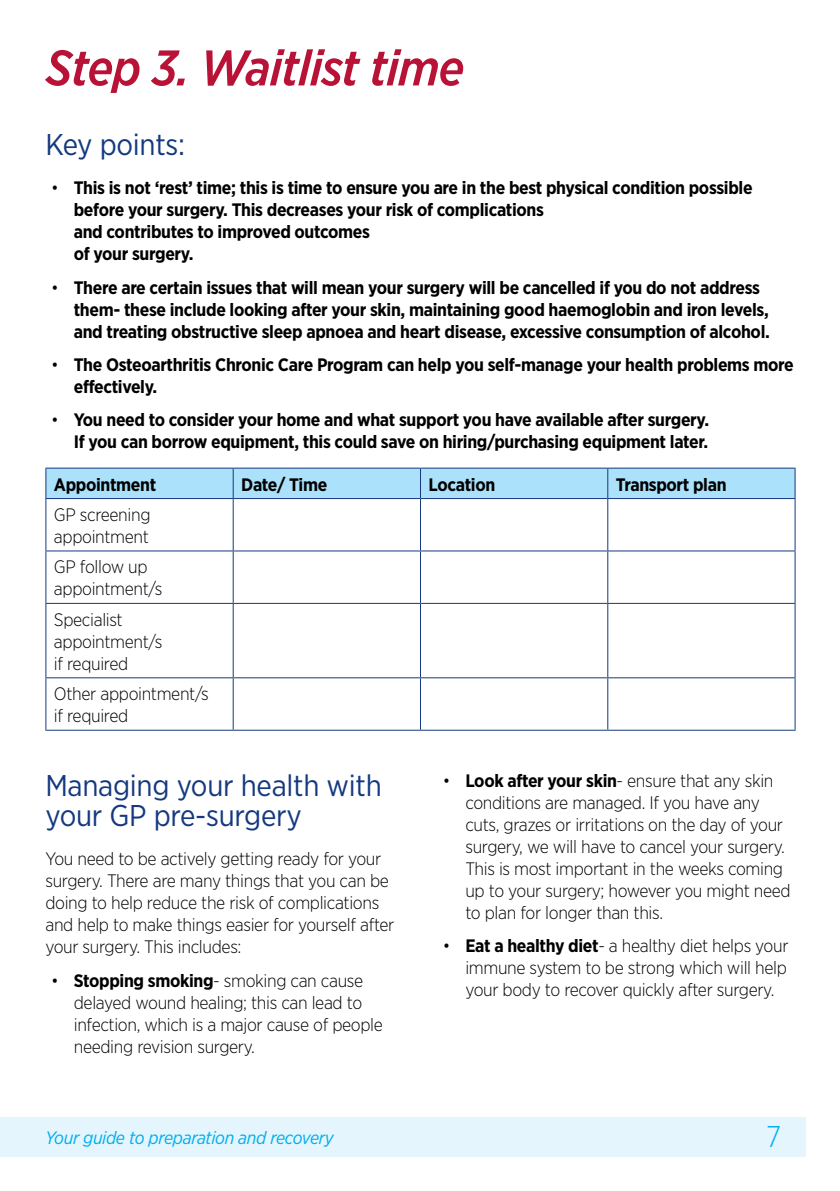
<style>
.page{position:relative;width:840px;height:1191px;background:#fff}
.page>*{position:absolute;margin:0;border:0;box-sizing:border-box;transform-origin:0 0}
.t1{font:italic 500 50px "Gotham Narrow";letter-spacing:-.02em;color:#b81237}
.t2{font:30px/30px "Gotham Narrow";letter-spacing:-.01em;color:#15397f}
.t3{font:300 30px "Gotham Narrow";color:#00aeef}
.t4{font:300 18px/22px "Gotham Narrow";letter-spacing:-.02em;color:#000}
.t5{font:700 18px/22px "Gotham Narrow";letter-spacing:-.02em;color:#000}
.t6{font:italic 18px "Gotham Narrow";letter-spacing:-.02em;color:#00aeef}
.s1{font-weight:300}
.s2{font-weight:700}
</style>
<div class="page">
<div style="left:0;top:1117px;width:805px;height:40px;background:#e4f5fd"></div>
<div style="left:46px;top:468px;width:748px;height:30px;background:#abe1fa"></div>
<hr style="left:45px;top:467px;width:188px;height:1px;background:#15397f">
<hr style="left:45px;top:468px;width:1px;height:30px;background:#15397f">
<hr style="left:233px;top:467px;width:187px;height:1px;background:#15397f">
<hr style="left:232px;top:468px;width:1px;height:30px;background:#15397f">
<hr style="left:420px;top:467px;width:187px;height:1px;background:#15397f">
<hr style="left:420px;top:468px;width:1px;height:30px;background:#15397f">
<hr style="left:607px;top:467px;width:188px;height:1px;background:#15397f">
<hr style="left:607px;top:468px;width:1px;height:30px;background:#15397f">
<hr style="left:794px;top:468px;width:1px;height:30px;background:#15397f">
<hr style="left:45px;top:498px;width:188px;height:1px;background:#15397f">
<hr style="left:45px;top:499px;width:1px;height:51px;background:#15397f">
<hr style="left:233px;top:498px;width:187px;height:1px;background:#15397f">
<hr style="left:232px;top:499px;width:1px;height:51px;background:#15397f">
<hr style="left:420px;top:498px;width:187px;height:1px;background:#15397f">
<hr style="left:420px;top:499px;width:1px;height:51px;background:#15397f">
<hr style="left:607px;top:498px;width:188px;height:1px;background:#15397f">
<hr style="left:607px;top:499px;width:1px;height:51px;background:#15397f">
<hr style="left:794px;top:499px;width:1px;height:51px;background:#15397f">
<hr style="left:45px;top:550px;width:188px;height:1px;background:#15397f">
<hr style="left:45px;top:551px;width:1px;height:52px;background:#15397f">
<hr style="left:233px;top:550px;width:187px;height:1px;background:#15397f">
<hr style="left:232px;top:551px;width:1px;height:52px;background:#15397f">
<hr style="left:420px;top:550px;width:187px;height:1px;background:#15397f">
<hr style="left:420px;top:551px;width:1px;height:52px;background:#15397f">
<hr style="left:607px;top:550px;width:188px;height:1px;background:#15397f">
<hr style="left:607px;top:551px;width:1px;height:52px;background:#15397f">
<hr style="left:794px;top:551px;width:1px;height:52px;background:#15397f">
<hr style="left:45px;top:603px;width:188px;height:1px;background:#15397f">
<hr style="left:45px;top:604px;width:1px;height:73px;background:#15397f">
<hr style="left:233px;top:603px;width:187px;height:1px;background:#15397f">
<hr style="left:232px;top:604px;width:1px;height:73px;background:#15397f">
<hr style="left:420px;top:603px;width:187px;height:1px;background:#15397f">
<hr style="left:420px;top:604px;width:1px;height:73px;background:#15397f">
<hr style="left:607px;top:603px;width:188px;height:1px;background:#15397f">
<hr style="left:607px;top:604px;width:1px;height:73px;background:#15397f">
<hr style="left:794px;top:604px;width:1px;height:73px;background:#15397f">
<hr style="left:45px;top:677px;width:188px;height:1px;background:#15397f">
<hr style="left:45px;top:678px;width:1px;height:51px;background:#15397f">
<hr style="left:233px;top:677px;width:187px;height:1px;background:#15397f">
<hr style="left:232px;top:678px;width:1px;height:51px;background:#15397f">
<hr style="left:420px;top:677px;width:187px;height:1px;background:#15397f">
<hr style="left:420px;top:678px;width:1px;height:51px;background:#15397f">
<hr style="left:607px;top:677px;width:188px;height:1px;background:#15397f">
<hr style="left:607px;top:678px;width:1px;height:51px;background:#15397f">
<hr style="left:794px;top:678px;width:1px;height:51px;background:#15397f">
<hr style="left:45px;top:729px;width:188px;height:1px;background:#15397f">
<hr style="left:233px;top:729px;width:187px;height:1px;background:#15397f">
<hr style="left:420px;top:729px;width:187px;height:1px;background:#15397f">
<hr style="left:607px;top:729px;width:188px;height:1px;background:#15397f">
<h1 class="t1" style="left:45px;top:36px;width:420px">Step 3. Waitlist time</h1>
<h2 class="t2" style="left:45px;top:129px;width:141px">Key points:</h2>
<p class="t5" style="left:74px;top:177px;width:680px;text-indent:-23px"><span class="s1">•</span> This is not ‘rest’ time; this is time to ensure you are in the best physical condition possible before your surgery. This decreases your risk of complications<br>and contributes to improved outcomes<br>of your surgery.</p>
<p class="t5" style="left:74px;top:276px;width:697px;text-indent:-23px"><span class="s1">•</span> There are certain issues that will mean your surgery will be cancelled if you do not address them- these include looking after your skin, maintaining good haemoglobin and iron levels, and treating obstructive sleep apnoea and heart disease, excessive consumption of alcohol.</p>
<p class="t5" style="left:74px;top:353px;width:721px;text-indent:-23px"><span class="s1">•</span> The Osteoarthritis Chronic Care Program can help you self-manage your health problems more effectively.</p>
<p class="t5" style="left:51px;top:409px;width:659px;text-align:right"><span class="s1">•</span> You need to consider your home and what support you have available after surgery.<br>If you can borrow equipment, this could save on hiring/purchasing equipment later.</p>
<p class="t5" style="left:54px;top:473px;width:104px">Appointment</p>
<p class="t5" style="left:241px;top:473px;width:88px">Date/ Time</p>
<p class="t5" style="left:428px;top:473px;width:68px">Location</p>
<p class="t5" style="left:615px;top:473px;width:112px">Transport plan</p>
<p class="t4" style="left:54px;top:503px;width:98px">GP screening appointment</p>
<p class="t4" style="left:54px;top:555px;width:110px">GP follow up appointment/s</p>
<p class="t4" style="left:54px;top:608px;width:110px">Specialist appointment/s if required</p>
<p class="t4" style="left:54px;top:682px;width:156px">Other appointment/s if required</p>
<h2 class="t2" style="left:45px;top:770px;width:338px">Managing your health with your GP pre-surgery</h2>
<p class="t4" style="left:45px;top:847px;width:350px">You need to be actively getting ready for your surgery. There are many things that you can be doing to help reduce the risk of complications and help to make things easier for yourself after your surgery. This includes:</p>
<p class="t4" style="left:74px;top:969px;width:310px;text-indent:-23px">• <span class="s2">Stopping smoking</span>- smoking can cause delayed wound healing; this can lead to infection, which is a major cause of people needing revision surgery.</p>
<p class="t4" style="left:465px;top:769px;width:326px;text-indent:-23px">• <span class="s2">Look after your skin</span>- ensure that any skin conditions are managed. If you have any cuts, grazes or irritations on the day of your surgery, we will have to cancel your surgery.<br>This is most important in the weeks coming up to your surgery; however you might need to plan for longer than this.</p>
<p class="t4" style="left:465px;top:934px;width:324px;text-align:justify;text-indent:-23px">• <span class="s2">Eat a healthy diet</span>- a healthy diet helps your immune system to be strong which will help your body to recover quickly after surgery.</p>
<p class="t6" style="left:45px;top:1126px;width:290px">Your guide to preparation and recovery</p>
<h2 class="t3" style="left:765px;top:1118px;width:17px">7</h2>
</div>
